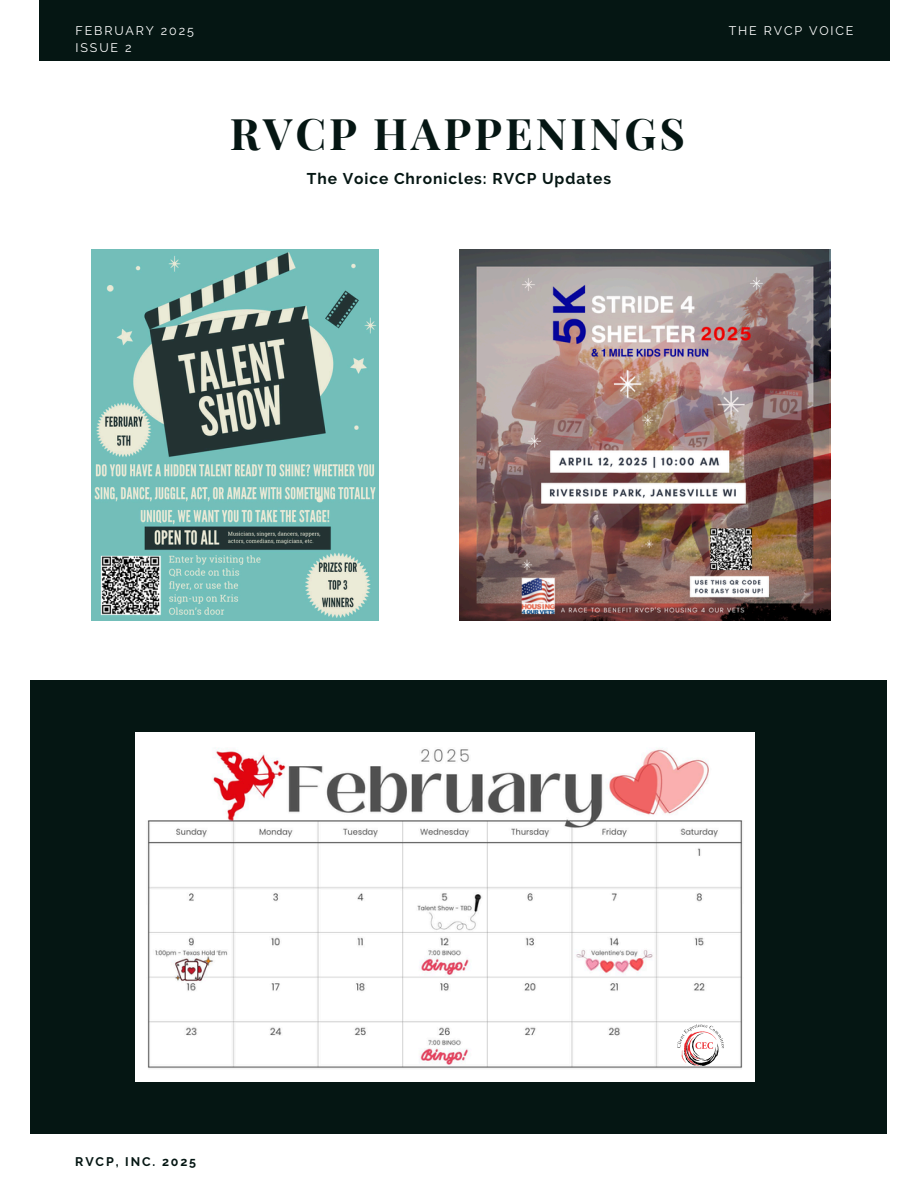
<style>
.page{position:relative;width:918px;height:1188px;background:#fff}
.page>*{position:absolute;margin:0;border:0;box-sizing:border-box;transform-origin:0 0}
.t1{font:700 43.65px "Playfair Display";letter-spacing:.07em;color:#051613}
.t2{font:700 15.6px "Raleway";letter-spacing:.06em;color:#051613}
.t3{font:12.45px "Raleway";letter-spacing:.15em;color:#fff}
.t4{font:700 12.45px "Raleway";letter-spacing:.15em;color:#051613}
</style>
<div class="page">
<div style="left:39px;top:0;width:851px;height:60px;background:#051613"></div>
<div style="left:31px;top:681px;width:856px;height:452px;background:#051613"></div>
<img style="left:459px;top:249px;width:371px;height:372px">
<img style="left:135px;top:733px;width:620px;height:348px">
<img style="left:92px;top:249px;width:287px;height:372px">
<img style="left:678px;top:1025px;width:46px;height:40px">
<p class="t3" style="left:76px;top:23px;width:120px">FEBRUARY 2025</p>
<p class="t3" style="left:76px;top:40px;width:58px">ISSUE 2</p>
<h1 class="t1" style="left:230px;top:103px;width:456px">RVCP HAPPENINGS</h1>
<h2 class="t2" style="left:307px;top:169px;width:306px">The Voice Chronicles: RVCP Updates</h2>
<p class="t3" style="left:729px;top:23px;width:126px">THE RVCP VOICE</p>
<p class="t4" style="left:75px;top:1154px;width:123px">RVCP, INC. 2025</p>
</div>
